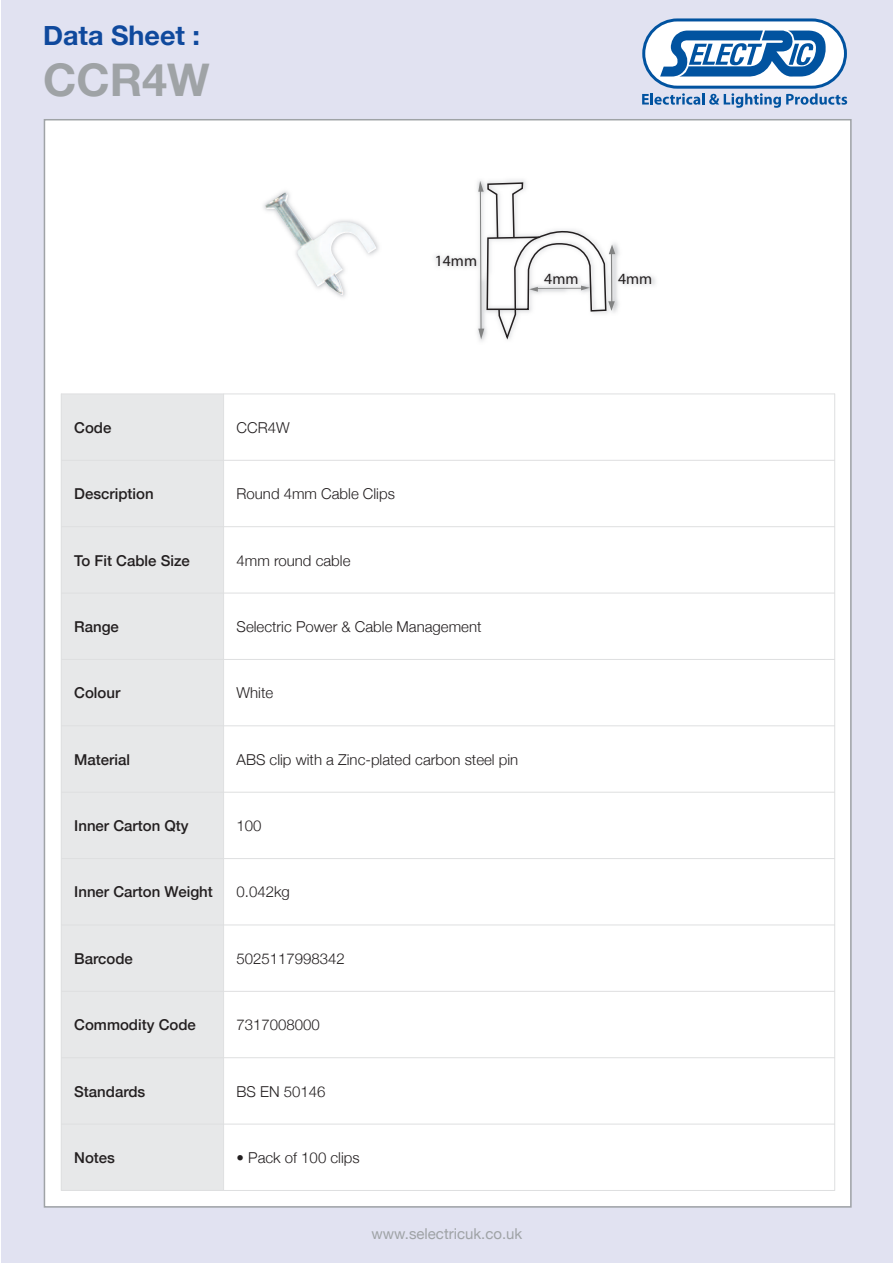
<style>
.page{position:relative;width:893px;height:1263px;background:#fff}
.page>*{position:absolute;margin:0;border:0;box-sizing:border-box;transform-origin:0 0}
.t1{font:700 45px "Helvetica Neue";color:#9fa3a6}
.t2{font:700 27px "Helvetica Neue";color:#0f499d}
.t3{font:15.75px "Myriad Pro";color:#231f20}
.t4{font:300 15px "Helvetica Neue";color:#231f20}
.t5{font:500 15px "Helvetica Neue";color:#231f20}
.t6{font:15px "Helvetica Neue";color:#9fa3a6}
</style>
<div class="page">
<div style="left:1px;top:0;width:892px;height:1263px;background:#e1e2f1"></div>
<div style="left:45px;top:120px;width:805px;height:1086px;background:#fff"></div>
<svg style="left:642px;top:18px;width:205px;height:90px"></svg>
<img style="left:265px;top:192px;width:111px;height:104px">
<div style="left:61px;top:394px;width:163px;height:66px;background:#e7e8e9"></div>
<div style="left:61px;top:460px;width:163px;height:67px;background:#e7e8e9"></div>
<div style="left:61px;top:527px;width:163px;height:66px;background:#e7e8e9"></div>
<div style="left:61px;top:593px;width:163px;height:66px;background:#e7e8e9"></div>
<div style="left:61px;top:659px;width:163px;height:67px;background:#e7e8e9"></div>
<div style="left:61px;top:726px;width:163px;height:66px;background:#e7e8e9"></div>
<div style="left:61px;top:792px;width:163px;height:66px;background:#e7e8e9"></div>
<div style="left:61px;top:858px;width:163px;height:67px;background:#e7e8e9"></div>
<div style="left:61px;top:925px;width:163px;height:66px;background:#e7e8e9"></div>
<div style="left:61px;top:991px;width:163px;height:67px;background:#e7e8e9"></div>
<div style="left:61px;top:1058px;width:163px;height:66px;background:#e7e8e9"></div>
<div style="left:61px;top:1124px;width:163px;height:67px;background:#e7e8e9"></div>
<hr style="left:61px;top:394px;width:1px;height:797px;background:#dedfe0">
<hr style="left:223px;top:394px;width:1px;height:797px;background:#dedfe0">
<hr style="left:834px;top:394px;width:1px;height:797px;background:#dedfe0">
<hr style="left:61px;top:394px;width:774px;height:1px;background:#dedfe0">
<hr style="left:61px;top:460px;width:774px;height:1px;background:#dedfe0">
<hr style="left:61px;top:526px;width:774px;height:1px;background:#dedfe0">
<hr style="left:61px;top:593px;width:774px;height:1px;background:#dedfe0">
<hr style="left:61px;top:659px;width:774px;height:1px;background:#dedfe0">
<hr style="left:61px;top:725px;width:774px;height:1px;background:#dedfe0">
<hr style="left:61px;top:792px;width:774px;height:1px;background:#dedfe0">
<hr style="left:61px;top:858px;width:774px;height:1px;background:#dedfe0">
<hr style="left:61px;top:925px;width:774px;height:1px;background:#dedfe0">
<hr style="left:61px;top:991px;width:774px;height:1px;background:#dedfe0">
<hr style="left:61px;top:1057px;width:774px;height:1px;background:#dedfe0">
<hr style="left:61px;top:1124px;width:774px;height:1px;background:#dedfe0">
<hr style="left:61px;top:1190px;width:774px;height:1px;background:#dedfe0">
<img style="left:434px;top:180px;width:222px;height:162px">
<svg style="left:478px;top:181px;width:137px;height:159px"></svg>
<h2 class="t2" style="left:43px;top:18px;width:159px">Data Sheet :</h2>
<h1 class="t1" style="left:43px;top:52px;width:168px">CCR4W</h1>
<p class="t3" style="left:435px;top:255px;width:44px">14mm</p>
<p class="t3" style="left:544px;top:273px;width:36px">4mm</p>
<p class="t3" style="left:618px;top:273px;width:36px">4mm</p>
<p class="t5" style="left:74px;top:418px;width:39px">Code</p>
<p class="t4" style="left:237px;top:418px;width:55px">CCR4W</p>
<p class="t5" style="left:74px;top:484px;width:81px">Description</p>
<p class="t4" style="left:237px;top:485px;width:160px">Round 4mm Cable Clips</p>
<p class="t5" style="left:74px;top:551px;width:117px">To Fit Cable Size</p>
<p class="t4" style="left:237px;top:551px;width:115px">4mm round cable</p>
<p class="t5" style="left:74px;top:617px;width:46px">Range</p>
<p class="t4" style="left:237px;top:617px;width:246px">Selectric Power &amp; Cable Management</p>
<p class="t5" style="left:74px;top:684px;width:48px">Colour</p>
<p class="t4" style="left:237px;top:684px;width:38px">White</p>
<p class="t5" style="left:74px;top:750px;width:57px">Material</p>
<p class="t4" style="left:237px;top:750px;width:283px">ABS clip with a Zinc-plated carbon steel pin</p>
<p class="t5" style="left:74px;top:816px;width:116px">Inner Carton Qty</p>
<p class="t4" style="left:237px;top:816px;width:27px">100</p>
<p class="t5" style="left:74px;top:883px;width:140px">Inner Carton Weight</p>
<p class="t4" style="left:237px;top:883px;width:55px">0.042kg</p>
<p class="t5" style="left:74px;top:949px;width:60px">Barcode</p>
<p class="t4" style="left:237px;top:949px;width:110px">5025117998342</p>
<p class="t5" style="left:74px;top:1015px;width:123px">Commodity Code</p>
<p class="t4" style="left:237px;top:1016px;width:85px">7317008000</p>
<p class="t5" style="left:74px;top:1082px;width:73px">Standards</p>
<p class="t4" style="left:237px;top:1082px;width:90px">BS EN 50146</p>
<p class="t5" style="left:74px;top:1148px;width:42px">Notes</p>
<p class="t4" style="left:237px;top:1148px;width:125px">• Pack of 100 clips</p>
<p class="t6" style="left:372px;top:1225px;width:152px">www.selectricuk.co.uk</p>
</div>
